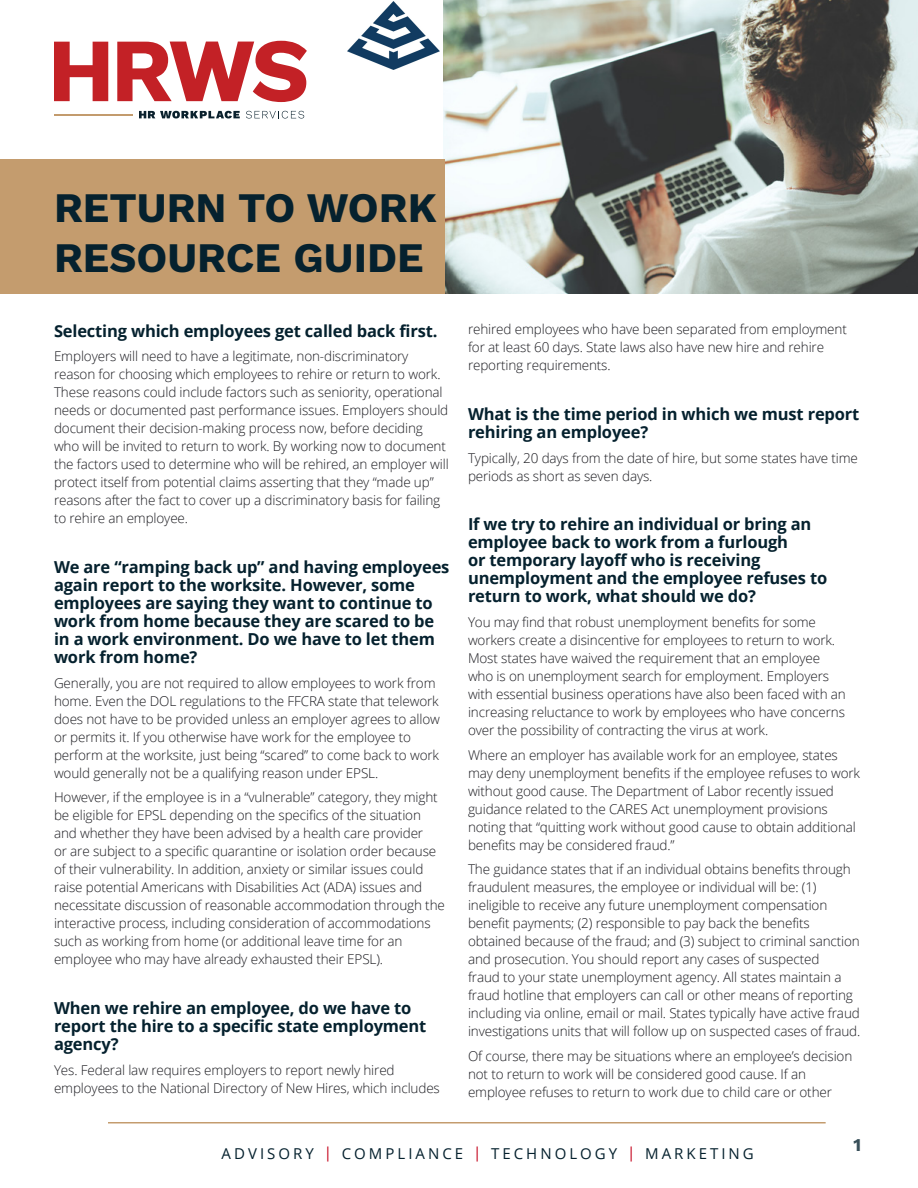
<style>
.page{position:relative;width:918px;height:1188px;background:#fff}
.page>*{position:absolute;margin:0;border:0;box-sizing:border-box;transform-origin:0 0}
.t1{font:42px/50.4px "Work Sans";color:#05212e}
.t2{font:18px "Work Sans";color:#374e58}
.t3{font:700 16.5px/18px "Open Sans";letter-spacing:-.01em;color:#05212e}
.t4{font:15px "Open Sans";letter-spacing:.2em;color:#05212e}
.t5{font:300 13.5px/18px "Open Sans";letter-spacing:-.01em;color:#1b1b20}
.s1{color:#c4001a}
</style>
<div class="page">
<img style="left:443px;top:0;width:475px;height:294px">
<hr style="left:54px;top:114px;width:78px;height:1px;background:#c39b6d">
<svg style="left:139px;top:111px;width:101px;height:7px"></svg>
<svg style="left:246px;top:111px;width:58px;height:7px"></svg>
<svg style="left:54px;top:42px;width:54px;height:59px"></svg>
<svg style="left:117px;top:41px;width:190px;height:61px"></svg>
<div style="left:0;top:159px;width:445px;height:135px;background:#c49c6e"></div>
<hr style="left:108px;top:1122px;width:718px;height:2px;background:#c49c6e">
<img style="left:347px;top:1px;width:93px;height:68px">
<h1 class="t1" style="left:54px;top:180px;width:384px">RETURN TO WORK<br>RESOURCE GUIDE</h1>
<p class="t3" style="left:54px;top:321px;width:385px">Selecting which employees get called back first.</p>
<p class="t5" style="left:54px;top:347px;width:396px">Employers will need to have a legitimate, non-discriminatory reason for choosing which employees to rehire or return to work.<br>These reasons could include factors such as seniority, operational needs or documented past performance issues. Employers should document their decision-making process now, before deciding who will be invited to return to work. By working now to document the factors used to determine who will be rehired, an employer will protect itself from potential claims asserting that they “made up” reasons after the fact to cover up a discriminatory basis for failing to rehire an employee.</p>
<p class="t3" style="left:54px;top:557px;width:397px">We are “ramping back up” and having employees again report to the worksite. However, some employees are saying they want to continue to work from home because they are scared to be in a work environment. Do we have to let them work from home?</p>
<p class="t5" style="left:54px;top:673px;width:388px">Generally, you are not required to allow employees to work from home. Even the DOL regulations to the FFCRA state that telework does not have to be provided unless an employer agrees to allow or permits it. If you otherwise have work for the employee to perform at the worksite, just being “scared” to come back to work would generally not be a qualifying reason under EPSL.</p>
<p class="t5" style="left:54px;top:788px;width:392px">However, if the employee is in a “vulnerable” category, they might be eligible for EPSL depending on the specifics of the situation and whether they have been advised by a health care provider<br>or are subject to a specific quarantine or isolation order because of their vulnerability. In addition, anxiety or similar issues could raise potential Americans with Disabilities Act (ADA) issues and necessitate discussion of reasonable accommodation through the interactive process, including consideration of accommodations such as working from home (or additional leave time for an employee who may have already exhausted their EPSL).</p>
<p class="t3" style="left:54px;top:998px;width:374px">When we rehire an employee, do we have to report the hire to a specific state employment agency?</p>
<p class="t5" style="left:54px;top:1060px;width:387px">Yes. Federal law requires employers to report newly hired employees to the National Directory of New Hires, which includes</p>
<p class="t5" style="left:468px;top:320px;width:380px">rehired employees who have been separated from employment for at least 60 days. State laws also have new hire and rehire reporting requirements.</p>
<p class="t3" style="left:468px;top:404px;width:393px">What is the time period in which we must report rehiring an employee?</p>
<p class="t5" style="left:468px;top:448px;width:392px">Typically, 20 days from the date of hire, but some states have time periods as short as seven days.</p>
<p class="t3" style="left:468px;top:515px;width:361px">If we try to rehire an individual or bring an employee back to work from a furlough<br>or temporary layoff who is receiving unemployment and the employee refuses to return to work, what should we do?</p>
<p class="t5" style="left:468px;top:613px;width:379px">You may find that robust unemployment benefits for some workers create a disincentive for employees to return to work.<br>Most states have waived the requirement that an employee who is on unemployment search for employment. Employers with essential business operations have also been faced with an increasing reluctance to work by employees who have concerns over the possibility of contracting the virus at work.</p>
<p class="t5" style="left:468px;top:745px;width:394px">Where an employer has available work for an employee, states may deny unemployment benefits if the employee refuses to work without good cause. The Department of Labor recently issued guidance related to the CARES Act unemployment provisions noting that “quitting work without good cause to obtain additional benefits may be considered fraud.”</p>
<p class="t5" style="left:468px;top:860px;width:394px">The guidance states that if an individual obtains benefits through fraudulent measures, the employee or individual will be: (1) ineligible to receive any future unemployment compensation benefit payments; (2) responsible to pay back the benefits obtained because of the fraud; and (3) subject to criminal sanction and prosecution. You should report any cases of suspected<br>fraud to your state unemployment agency. All states maintain a fraud hotline that employers can call or other means of reporting including via online, email or mail. States typically have active fraud investigations units that will follow up on suspected cases of fraud.</p>
<p class="t5" style="left:468px;top:1047px;width:386px">Of course, there may be situations where an employee’s decision not to return to work will be considered good cause. If an employee refuses to return to work due to child care or other</p>
<p class="t4" style="left:222px;top:1143px;width:534px">ADVISORY <span class="s1">|</span> COMPLIANCE <span class="s1">|</span> TECHNOLOGY <span class="s1">|</span> MARKETING</p>
<h2 class="t2" style="left:853px;top:1131px;width:9px">1</h2>
</div>
